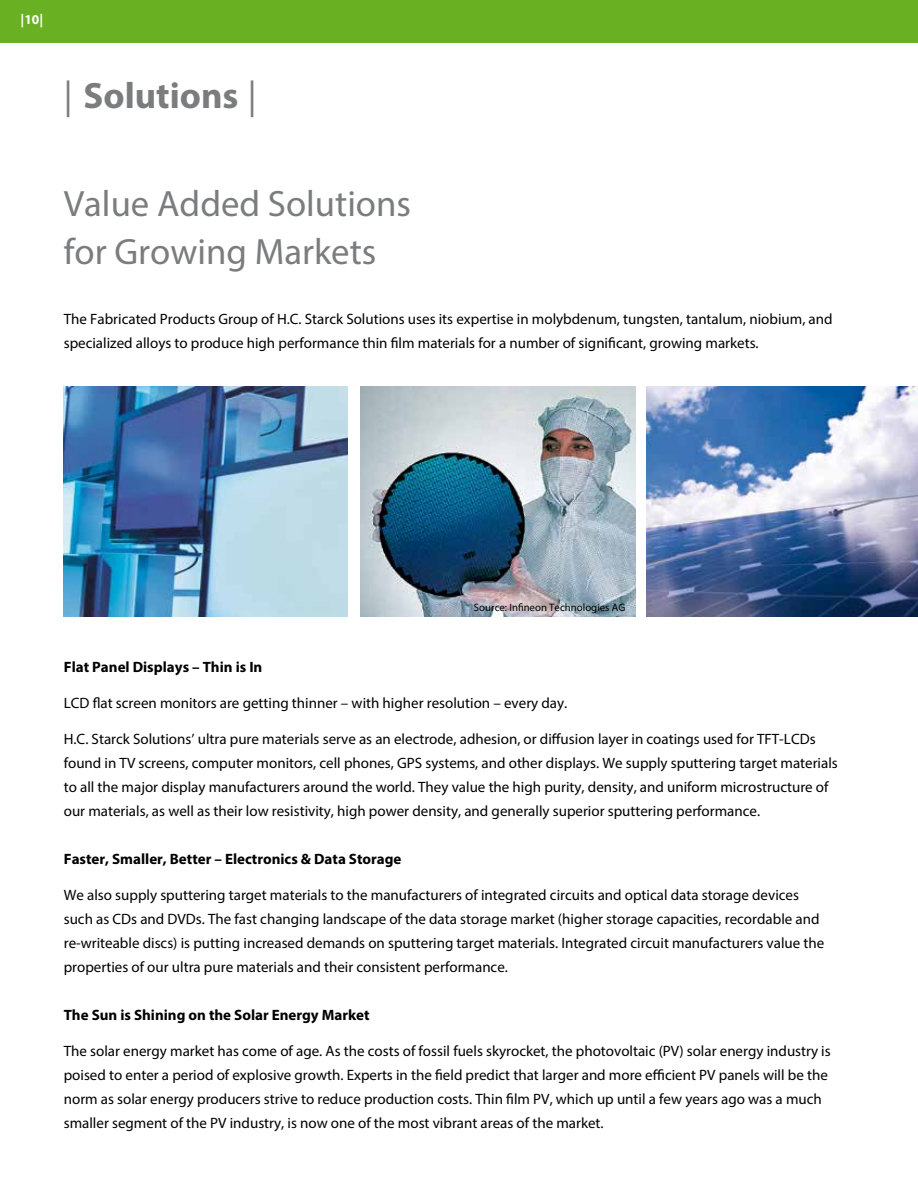
<style>
.page{position:relative;width:918px;height:1188px;background:#fff}
.page>*{position:absolute;margin:0;border:0;box-sizing:border-box;transform-origin:0 0}
.t1{font:36.75px/48px "Myriad Pro";color:#7b7c7e}
.t2{font:700 36.75px "Myriad Pro";color:#7b7c7e}
.t3{font:15px/24px "Myriad Pro";color:#000}
.t4{font:700 15px "Myriad Pro";color:#000}
.t5{font:700 13.5px "Myriad Pro";color:#fff}
.t6{font:10.8px "Myriad Pro";color:#000}
.s1{font-weight:400}
</style>
<div class="page">
<div style="left:0;top:0;width:918px;height:43px;background:#6ab023"></div>
<img style="left:64px;top:387px;width:283px;height:230px">
<img style="left:361px;top:387px;width:274px;height:230px">
<img style="left:647px;top:387px;width:271px;height:230px">
<p class="t5" style="left:21px;top:11px;width:24px">|10|</p>
<h1 class="t2" style="left:64px;top:72px;width:194px"><span class="s1">|</span> Solutions <span class="s1">|</span></h1>
<h1 class="t1" style="left:64px;top:179px;width:349px">Value Added Solutions for Growing Markets</h1>
<p class="t3" style="left:64px;top:307px;width:770px">The Fabricated Products Group of H.C. Starck Solutions uses its expertise in molybdenum, tungsten, tantalum, niobium, and specialized alloys to produce high performance thin film materials for a number of significant, growing markets.</p>
<p class="t4" style="left:64px;top:657px;width:200px">Flat Panel Displays – Thin is In</p>
<p class="t6" style="left:474px;top:601px;width:153px">Source: Infineon Technologies AG</p>
<p class="t3" style="left:64px;top:691px;width:505px">LCD flat screen monitors are getting thinner – with higher resolution – every day.</p>
<p class="t3" style="left:64px;top:727px;width:776px">H.C. Starck Solutions’ ultra pure materials serve as an electrode, adhesion, or diffusion layer in coatings used for TFT-LCDs found in TV screens, computer monitors, cell phones, GPS systems, and other displays. We supply sputtering target materials to all the major display manufacturers around the world. They value the high purity, density, and uniform microstructure of our materials, as well as their low resistivity, high power density, and generally superior sputtering performance.</p>
<p class="t4" style="left:64px;top:849px;width:339px">Faster, Smaller, Better – Electronics &amp; Data Storage</p>
<p class="t3" style="left:64px;top:883px;width:762px">We also supply sputtering target materials to the manufacturers of integrated circuits and optical data storage devices such as CDs and DVDs. The fast changing landscape of the data storage market (higher storage capacities, recordable and re-writeable discs) is putting increased demands on sputtering target materials. Integrated circuit manufacturers value the properties of our ultra pure materials and their consistent performance.</p>
<p class="t4" style="left:64px;top:1005px;width:307px">The Sun is Shining on the Solar Energy Market</p>
<p class="t3" style="left:64px;top:1039px;width:768px">The solar energy market has come of age. As the costs of fossil fuels skyrocket, the photovoltaic (PV) solar energy industry is poised to enter a period of explosive growth. Experts in the field predict that larger and more efficient PV panels will be the norm as solar energy producers strive to reduce production costs. Thin film PV, which up until a few years ago was a much smaller segment of the PV industry, is now one of the most vibrant areas of the market.</p>
</div>
